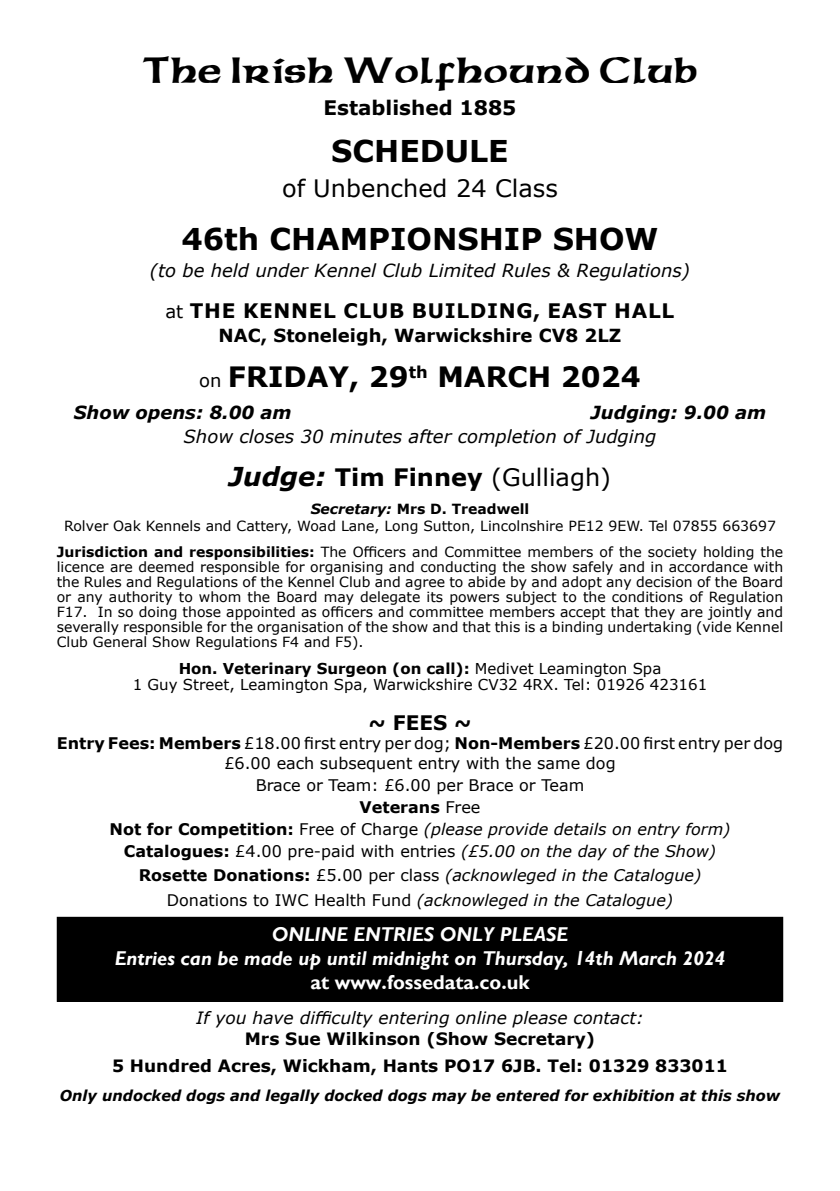
<style>
.page{position:relative;width:840px;height:1191px;background:#fff}
.page>*{position:absolute;margin:0;border:0;box-sizing:border-box;transform-origin:0 0}
.t1{font:700 34px "Celtic";color:#000}
.t2{font:700 30px "Verdana";color:#000}
.t3{font:700 28px "Verdana";color:#000}
.t4{font:24px "Verdana";color:#000}
.t5{font:italic 700 20px/24px "Gill Sans";color:#fff;text-align:center}
.t6{font:700 20px "Verdana";letter-spacing:.035em;color:#000}
.t7{font:700 20px "Gill Sans";color:#fff}
.t8{font:700 20px "Verdana";color:#000}
.t9{font:italic 18px "Verdana";color:#000}
.t10{font:700 18px "Verdana";color:#000}
.t11{font:italic 700 18px "Verdana";color:#000}
.t12{font:700 17px/26.8px "Verdana";color:#000;text-align:center}
.t13{font:italic 17px "Verdana";color:#000}
.t14{font:16px/22px "Verdana";color:#000;text-align:center}
.t15{font:italic 16px/24.8px "Verdana";color:#000;text-align:center}
.t16{font:15px/16px "Verdana";color:#000;text-align:center}
.t17{font:italic 700 15px "Verdana";color:#000}
.t18{font:14px/15px "Verdana";color:#000;text-align:center}
.s1{font-weight:400;font-size:18px}
.s2{font-weight:700;font-style:italic;font-size:26px}
.s3{font-weight:700}
.s4{font-weight:700;font-style:italic}
.s5{font-style:italic}
.s6{font-weight:700;font-style:normal}
.s7{font-style:normal}
</style>
<div class="page">
<div style="left:57px;top:917px;width:725px;height:84px;background:#000"></div>
<div style="left:57px;top:916px;width:725px;height:86px;border:1px solid #000"></div>
<h1 class="t1" style="left:142px;top:55px;width:556px">The Irish Wolfhound Club</h1>
<h3 class="t8" style="left:323px;top:93px;width:194px">Established 1885</h3>
<h2 class="t2" style="left:331px;top:130px;width:179px">SCHEDULE</h2>
<h3 class="t4" style="left:282px;top:171px;width:277px">of Unbenched 24 Class</h3>
<h2 class="t2" style="left:181px;top:217px;width:478px">46th CHAMPIONSHIP SHOW</h2>
<p class="t9" style="left:150px;top:258px;width:541px">(to be held under Kennel Club Limited Rules &amp; Regulations)</p>
<h3 class="t6" style="left:165px;top:296px;width:510px"><span class="s1">at</span> THE KENNEL CLUB BUILDING, EAST HALL</h3>
<p class="t10" style="left:218px;top:323px;width:404px">NAC, Stoneleigh, Warwickshire CV8 2LZ</p>
<h3 class="t3" style="left:199px;top:357px;width:442px"><span class="s1">on</span> FRIDAY, 29<sup>th</sup> MARCH 2024</h3>
<p class="t11" style="left:74px;top:399px;width:219px">Show opens: 8.00 am</p>
<p class="t11" style="left:590px;top:399px;width:177px">Judging: 9.00 am</p>
<p class="t9" style="left:183px;top:424px;width:474px">Show closes 30 minutes after completion of Judging</p>
<h3 class="t4" style="left:229px;top:460px;width:383px"><span class="s2">Judge:</span> <span class="s3">Tim Finney</span> (Gulliagh)</h3>
<p class="t18" style="left:64px;top:500px;width:713px;line-height:16.8px"><span class="s4">Secretary:</span> <span class="s3">Mrs D. Treadwell<br></span>Rolver Oak Kennels and Cattery, Woad Lane, Long Sutton, Lincolnshire PE12 9EW. Tel 07855 663697</p>
<p class="t18" style="left:57px;top:544px;width:727px;text-align:justify"><span class="s3">Jurisdiction and responsibilities:</span> The Officers and Committee members of the society holding the licence are deemed responsible for organising and conducting the show safely and in accordance with the Rules and Regulations of the Kennel Club and agree to abide by and adopt any decision of the Board or any authority to whom the Board may delegate its powers subject to the conditions of Regulation F17. In so doing those appointed as officers and committee members accept that they are jointly and severally responsible for the organisation of the show and that this is a binding undertaking (vide Kennel Club General Show Regulations F4 and F5).</p>
<p class="t16" style="left:133px;top:661px;width:575px"><span class="s3">Hon. Veterinary Surgeon (on call):</span> Medivet Leamington Spa<br>1 Guy Street, Leamington Spa, Warwickshire CV32 4RX. Tel: 01926 423161</p>
<h3 class="t6" style="left:368px;top:709px;width:104px">~ FEES ~</h3>
<p class="t14" style="left:57px;top:734px;width:727px;line-height:19.2px"><span class="s3">Entry Fees: Members</span> £18.00 first entry per dog; <span class="s3">Non-Members</span> £20.00 first entry per dog £6.00 each subsequent entry with the same dog</p>
<p class="t14" style="left:109px;top:773px;width:622px">Brace or Team: £6.00 per Brace or Team<br><span class="s3">Veterans</span> Free<br><span class="s3">Not for Competition:</span> Free of Charge <span class="s5">(please provide details on entry form)<br></span><span class="s3">Catalogues:</span> £4.00 pre-paid with entries <span class="s5">(£5.00 on the day of the Show)</span></p>
<p class="t15" style="left:139px;top:862px;width:564px"><span class="s6">Rosette Donations:</span> <span class="s7">£5.00 per class</span> (acknowleged in the Catalogue)<br><span class="s7">Donations to IWC Health Fund</span> (acknowleged in the Catalogue)</p>
<h3 class="t5" style="left:115px;top:923px;width:611px">ONLINE ENTRIES ONLY PLEASE<br>Entries can be made up until midnight on Thursday, 14th March 2024</h3>
<h3 class="t7" style="left:310px;top:970px;width:221px">at www.fossedata.co.uk</h3>
<p class="t13" style="left:196px;top:1006px;width:449px">If you have difficulty entering online please contact:</p>
<p class="t12" style="left:112px;top:1025px;width:617px">Mrs Sue Wilkinson (Show Secretary)<br>5 Hundred Acres, Wickham, Hants PO17 6JB. Tel: 01329 833011</p>
<p class="t17" style="left:60px;top:1085px;width:721px">Only undocked dogs and legally docked dogs may be entered for exhibition at this show</p>
</div>
